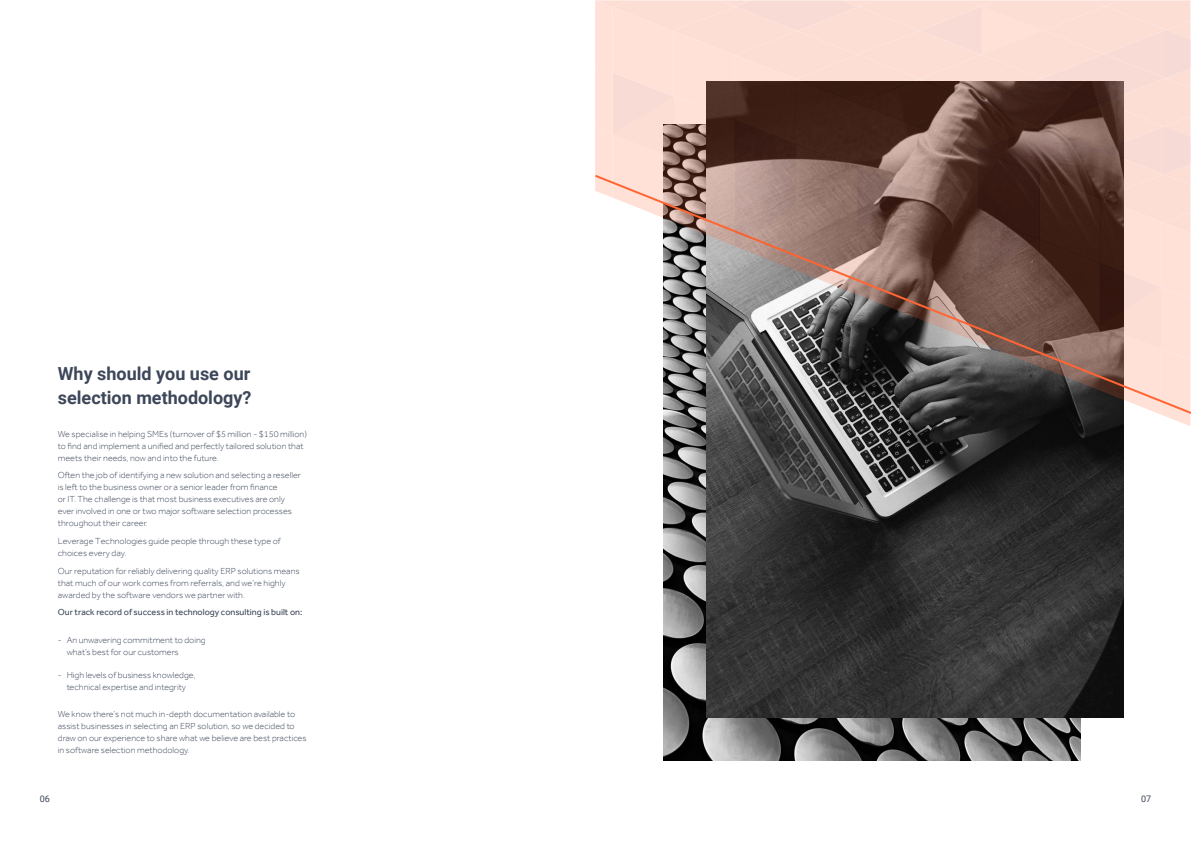
<style>
.page{position:relative;width:1191px;height:842px;background:#fff}
.page>*{position:absolute;margin:0;border:0;box-sizing:border-box;transform-origin:0 0}
.t1{font:700 18px/24px "Roboto";color:#3d4759}
.Body{font:300 9px/12px "Effra";color:#3d4759}
.Bullets{font:300 9px/12px "Effra";color:#3d4759}
.Body-2{font:9px "Effra";color:#3d4759}
.t2{font:9px "Roboto";color:#3d4759}
</style>
<div class="page">
<img style="left:663px;top:426px;width:417px;height:334px">
<img style="left:706px;top:426px;width:417px;height:291px">
<svg style="left:595px;top:0;width:595px;height:426px;background:#a18b84"></svg>
<p class="t1" style="left:58px;top:361px;width:195px">Why should you use our selection methodology?</p>
<p class="Body" style="left:58px;top:428px;width:250px">We specialise in helping SMEs (turnover of $5 million - $150 million) to find and implement a unified and perfectly tailored solution that meets their needs, now and into the future.</p>
<p class="Body" style="left:58px;top:469px;width:244px">Often the job of identifying a new solution and selecting a reseller is left to the business owner or a senior leader from finance<br>or IT. The challenge is that most business executives are only ever involved in one or two major software selection processes throughout their career.</p>
<p class="Body" style="left:58px;top:535px;width:224px">Leverage Technologies guide people through these type of choices every day.</p>
<p class="Body" style="left:58px;top:565px;width:243px">Our reputation for reliably delivering quality ERP solutions means that much of our work comes from referrals, and we’re highly awarded by the software vendors we partner with.</p>
<p class="Body-2" style="left:58px;top:607px;width:246px">Our track record of success in technology consulting is built on:</p>
<p class="Bullets" style="left:67px;top:634px;width:140px;text-indent:-9px">- An unwavering commitment to doing what’s best for our customers</p>
<p class="Bullets" style="left:58px;top:669px;width:139px;text-align:center">- High levels of business knowledge, technical expertise and integrity</p>
<p class="Body" style="left:58px;top:708px;width:250px">We know there’s not much in-depth documentation available to assist businesses in selecting an ERP solution, so we decided to draw on our experience to share what we believe are best practices in software selection methodology.</p>
<p class="t2" style="left:40px;top:793px;width:12px">06</p>
<p class="t2" style="left:1141px;top:793px;width:12px">07</p>
</div>
